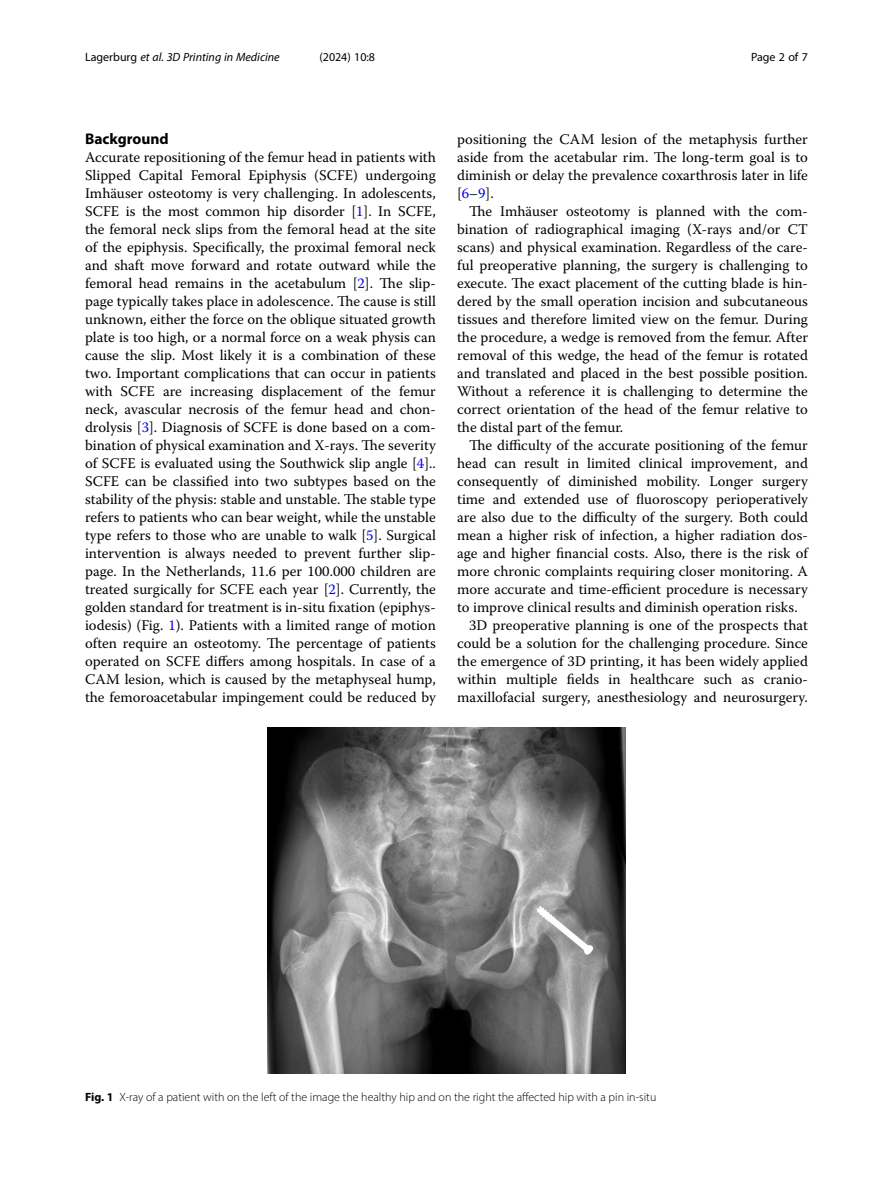
<style>
.page{position:relative;width:893px;height:1191px;background:#fff}
.page>*{position:absolute;margin:0;border:0;box-sizing:border-box;transform-origin:0 0}
.Head_1{font:700 15.45px "Myriad Pro";color:#000}
.Body_Text{font:14.7px/18px "Warnock Pro";color:#000;text-align:justify}
.Body_Text_Indent{font:14.7px/18px "Warnock Pro";color:#000;text-align:justify}
.Figure_Caption{font:300 12px "Myriad Pro";color:#000}
.t1{font:italic 12px "Myriad Pro";color:#000}
.t2{font:12px "Myriad Pro";color:#000}
.s1{font-style:normal}
.s2{color:#00f}
.s3{font-weight:700}
</style>
<div class="page">
<img style="left:268px;top:728px;width:357px;height:346px">
<p class="t1" style="left:85px;top:50px;width:196px"><span class="s1">Lagerburg</span> et al. 3D Printing in Medicine</p>
<p class="t2" style="left:319px;top:50px;width:57px">(2024) 10:8</p>
<p class="t2" style="left:751px;top:50px;width:58px">Page 2 of 7</p>
<p class="Head_1" style="left:85px;top:129px;width:85px">Background</p>
<p class="Body_Text" style="left:85px;top:148px;width:352px">Accurate repositioning of the femur head in patients with Slipped Capital Femoral Epiphysis (SCFE) undergoing Imhäuser osteotomy is very challenging. In adolescents, SCFE is the most common hip disorder [<span class="s2">1</span>]. In SCFE, the femoral neck slips from the femoral head at the site of the epiphysis. Specifically, the proximal femoral neck and shaft move forward and rotate outward while the femoral head remains in the acetabulum [<span class="s2">2</span>]. The slip&shy;page typically takes place in adolescence. The cause is still unknown, either the force on the oblique situated growth plate is too high, or a normal force on a weak physis can cause the slip. Most likely it is a combination of these two. Important complications that can occur in patients with SCFE are increasing displacement of the femur neck, avascular necrosis of the femur head and chon&shy;drolysis [<span class="s2">3</span>]. Diagnosis of SCFE is done based on a com&shy;bination of physical examination and X-rays. The severity of SCFE is evaluated using the Southwick slip angle [<span class="s2">4</span>]..<br>SCFE can be classified into two subtypes based on the stability of the physis: stable and unstable. The stable type refers to patients who can bear weight, while the unstable type refers to those who are unable to walk [<span class="s2">5</span>]. Surgical intervention is always needed to prevent further slip&shy;page. In the Netherlands, 11.6 per 100.000 children are treated surgically for SCFE each year [<span class="s2">2</span>]. Currently, the golden standard for treatment is in-situ fixation (epiphys&shy;iodesis) (Fig. <span class="s2">1</span>). Patients with a limited range of motion often require an osteotomy. The percentage of patients operated on SCFE differs among hospitals. In case of a CAM lesion, which is caused by the metaphyseal hump, the femoroacetabular impingement could be reduced by</p>
<p class="Body_Text" style="left:457px;top:130px;width:352px">positioning the CAM lesion of the metaphysis further aside from the acetabular rim. The long-term goal is to diminish or delay the prevalence coxarthrosis later in life [<span class="s2">6</span>–<span class="s2">9</span>].</p>
<p class="Body_Text_Indent" style="left:457px;top:202px;width:352px;text-indent:12px">The Imhäuser osteotomy is planned with the com&shy;bination of radiographical imaging (X-rays and/or CT scans) and physical examination. Regardless of the care&shy;ful preoperative planning, the surgery is challenging to execute. The exact placement of the cutting blade is hin&shy;dered by the small operation incision and subcutaneous tissues and therefore limited view on the femur. During the procedure, a wedge is removed from the femur. After removal of this wedge, the head of the femur is rotated and translated and placed in the best possible position.<br>Without a reference it is challenging to determine the correct orientation of the head of the femur relative to the distal part of the femur.</p>
<p class="Body_Text_Indent" style="left:457px;top:436px;width:352px;text-indent:12px">The difficulty of the accurate positioning of the femur head can result in limited clinical improvement, and consequently of diminished mobility. Longer surgery time and extended use of fluoroscopy perioperatively are also due to the difficulty of the surgery. Both could mean a higher risk of infection, a higher radiation dos&shy;age and higher financial costs. Also, there is the risk of more chronic complaints requiring closer monitoring. A more accurate and time-efficient procedure is necessary to improve clinical results and diminish operation risks.</p>
<p class="Body_Text_Indent" style="left:457px;top:616px;width:352px;text-indent:12px">3D preoperative planning is one of the prospects that could be a solution for the challenging procedure. Since the emergence of 3D printing, it has been widely applied within multiple fields in healthcare such as cranio&shy;maxillofacial surgery, anesthesiology and neurosurgery.</p>
<p class="Figure_Caption" style="left:85px;top:1089px;width:573px"><span class="s3">Fig. 1</span> X-ray of a patient with on the left of the image the healthy hip and on the right the affected hip with a pin in-situ</p>
</div>
